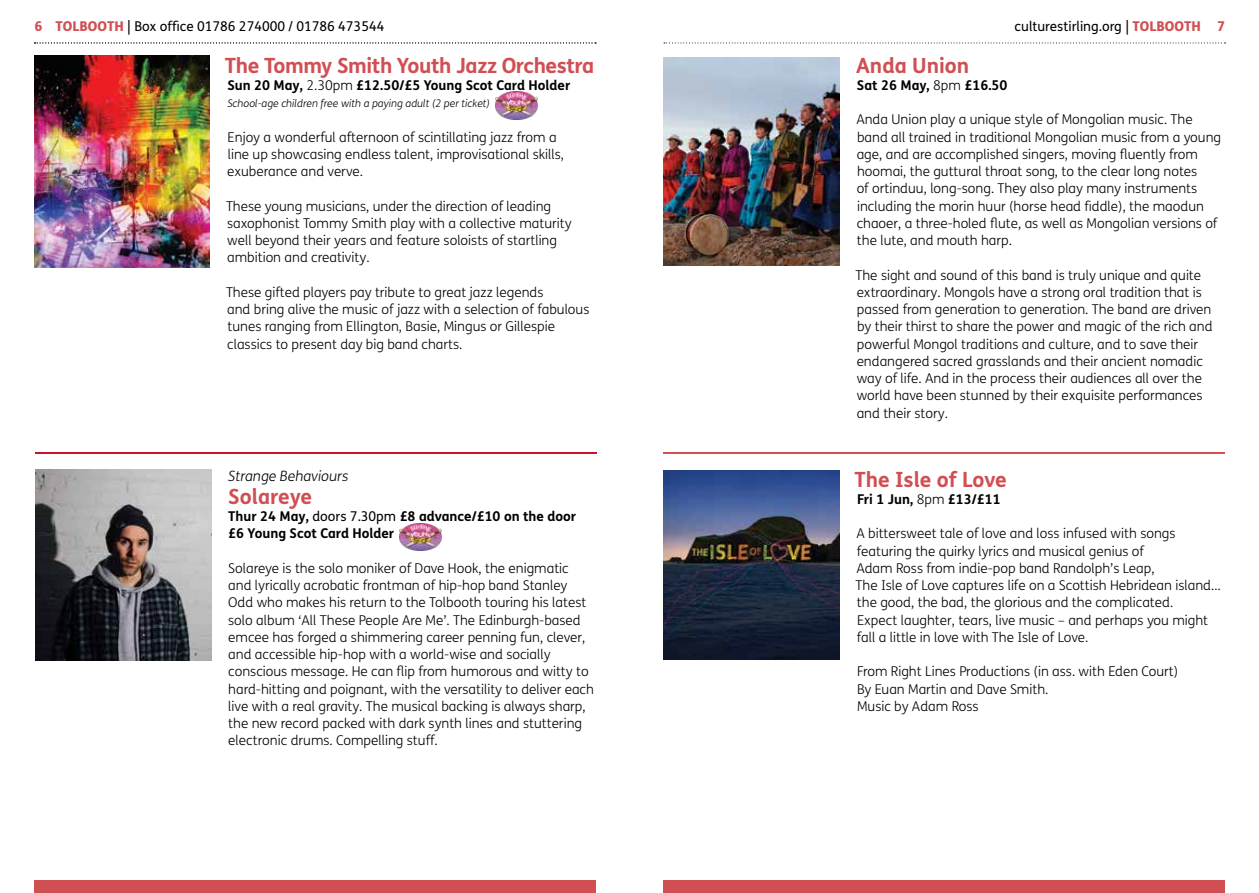
<style>
.page{position:relative;width:1259px;height:893px;background:#fff}
.page>*{position:absolute;margin:0;border:0;box-sizing:border-box;transform-origin:0 0}
.t1{font:700 21px "FS Me";letter-spacing:-.02em;color:#d04f53}
.t2{font:700 21px "FS Me";color:#d04f53}
.t3{font:italic 300 14.25px "FS Me";color:#000}
.t4{font:300 13.5px/17.2px "FS Me";color:#000}
.t5{font:700 13.5px/17.2px "FS Me";color:#000}
.t6{font:13.5px "FS Me";color:#000}
.t7{font:italic 300 10.5px "FS Me";color:#000}
.s1{font-weight:800;color:#d04f53}
.s2{font-weight:300}
.s3{font-weight:400}
</style>
<div class="page">
<svg style="left:664px;top:43px;width:561px;height:1px"></svg>
<div style="left:663px;top:880px;width:562px;height:13px;background:#d04f53"></div>
<div style="left:34px;top:880px;width:561px;height:13px;background:#d04f53"></div>
<hr style="left:35px;top:452px;width:562px;height:1px;background:#ce0e2d">
<img style="left:35px;top:469px;width:176px;height:192px">
<img style="left:34px;top:55px;width:176px;height:213px">
<svg style="left:34px;top:43px;width:562px;height:1px"></svg>
<hr style="left:663px;top:452px;width:562px;height:1px;background:#d04f53">
<img style="left:663px;top:470px;width:176px;height:190px">
<img style="left:663px;top:58px;width:176px;height:208px">
<img style="left:495px;top:91px;width:42px;height:28px">
<img style="left:399px;top:523px;width:42px;height:28px">
<p class="t6" style="left:34px;top:17px;width:351px"><span class="s1">6 TOLBOOTH</span> | Box office 01786 274000 / 01786 473544</p>
<p class="t6" style="left:1014px;top:17px;width:212px">culturestirling.org | <span class="s1">TOLBOOTH 7</span></p>
<h1 class="t1" style="left:225px;top:49px;width:371px">The Tommy Smith Youth Jazz Orchestra</h1>
<p class="t5" style="left:227px;top:76px;width:344px">Sun 20 May, <span class="s2">2.30pm</span> £12.50/£5 Young Scot Card Holder</p>
<p class="t7" style="left:227px;top:96px;width:264px">School-age children free with a paying adult (2 per ticket)</p>
<p class="t4" style="left:227px;top:128px;width:338px">Enjoy a wonderful afternoon of scintillating jazz from a line up showcasing endless talent, improvisational skills, exuberance and verve.</p>
<p class="t4" style="left:226px;top:197px;width:347px">These young musicians, under the direction of leading saxophonist Tommy Smith play with a collective maturity well beyond their years and feature soloists of startling ambition and creativity.</p>
<p class="t4" style="left:226px;top:283px;width:365px">These gifted players pay tribute to great jazz legends<br>and bring alive the music of jazz with a selection of fabulous tunes ranging from Ellington, Basie, Mingus or Gillespie classics to present day big band charts.</p>
<p class="t3" style="left:228px;top:466px;width:122px">Strange Behaviours</p>
<h1 class="t2" style="left:228px;top:480px;width:85px">Solareye</h1>
<p class="t5" style="left:228px;top:507px;width:349px">Thur 24 May, <span class="s3">doors 7.30pm</span> £8 advance/£10 on the door £6 Young Scot Card Holder</p>
<p class="t4" style="left:228px;top:559px;width:367px">Solareye is the solo moniker of Dave Hook, the enigmatic and lyrically acrobatic frontman of hip-hop band Stanley Odd who makes his return to the Tolbooth touring his latest solo album ‘All These People Are Me’. The Edinburgh-based emcee has forged a shimmering career penning fun, clever, and accessible hip-hop with a world-wise and socially conscious message. He can flip from humorous and witty to hard-hitting and poignant, with the versatility to deliver each live with a real gravity. The musical backing is always sharp, the new record packed with dark synth lines and stuttering electronic drums. Compelling stuff.</p>
<h1 class="t2" style="left:856px;top:49px;width:115px">Anda Union</h1>
<p class="t5" style="left:857px;top:76px;width:152px">Sat 26 May, <span class="s2">8pm</span> £16.50</p>
<p class="t4" style="left:856px;top:111px;width:366px">Anda Union play a unique style of Mongolian music. The band all trained in traditional Mongolian music from a young age, and are accomplished singers, moving fluently from hoomai, the guttural throat song, to the clear long notes<br>of ortinduu, long-song. They also play many instruments including the morin huur (horse head fiddle), the maodun chaoer, a three-holed flute, as well as Mongolian versions of the lute, and mouth harp.</p>
<p class="t4" style="left:855px;top:266px;width:358px">The sight and sound of this band is truly unique and quite extraordinary. Mongols have a strong oral tradition that is passed from generation to generation. The band are driven by their thirst to share the power and magic of the rich and powerful Mongol traditions and culture, and to save their endangered sacred grasslands and their ancient nomadic way of life. And in the process their audiences all over the world have been stunned by their exquisite performances and their story.</p>
<h1 class="t2" style="left:854px;top:463px;width:154px">The Isle of Love</h1>
<p class="t5" style="left:857px;top:490px;width:145px">Fri 1 Jun, <span class="s2">8pm</span> £13/£11</p>
<p class="t4" style="left:855px;top:525px;width:367px">A bittersweet tale of love and loss infused with songs featuring the quirky lyrics and musical genius of<br>Adam Ross from indie-pop band Randolph’s Leap,<br>The Isle of Love captures life on a Scottish Hebridean island… the good, the bad, the glorious and the complicated.<br>Expect laughter, tears, live music – and perhaps you might fall a little in love with The Isle of Love.</p>
<p class="t4" style="left:857px;top:663px;width:323px">From Right Lines Productions (in ass. with Eden Court)<br>By Euan Martin and Dave Smith.<br>Music by Adam Ross</p>
</div>
